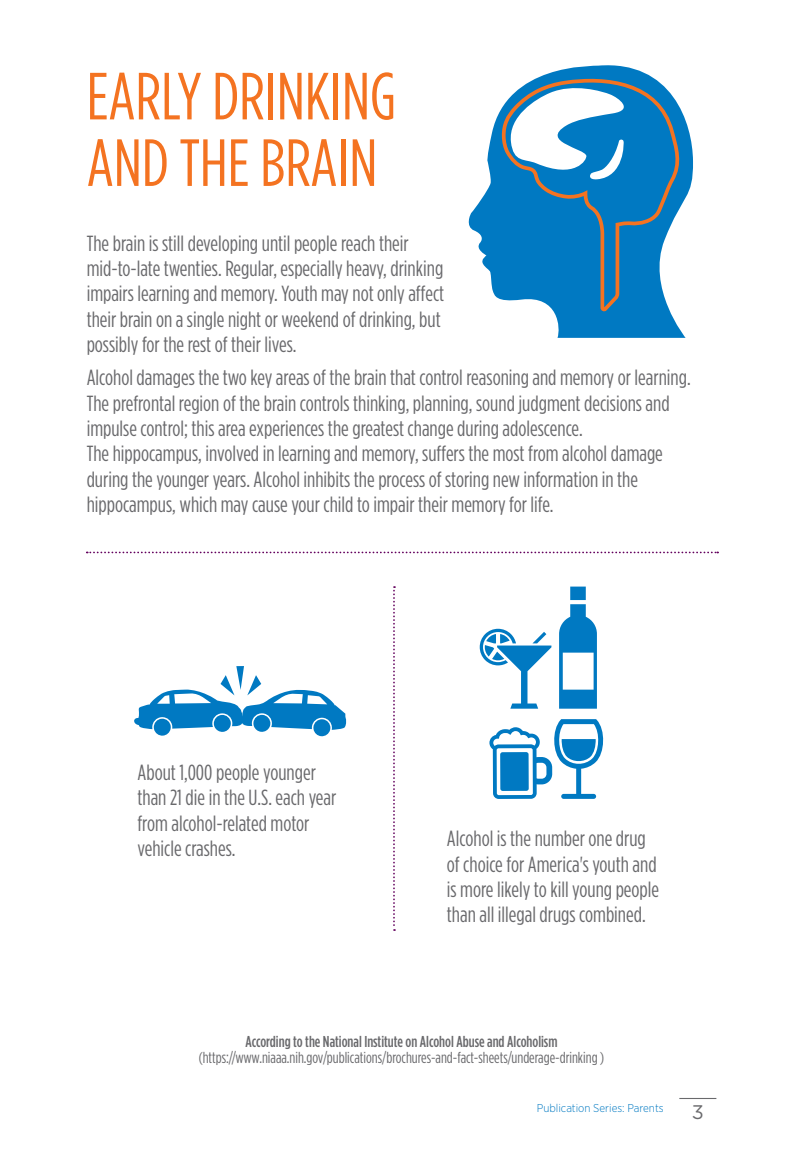
<style>
.page{position:relative;width:788px;height:1166px;background:#fff}
.page>*{position:absolute;margin:0;border:0;box-sizing:border-box;transform-origin:0 0}
.t1{font:66.5px/66.5px "Gotham Condensed";color:#f47321}
.t2{font:21.88px/25.4px "Gotham Condensed";color:#69696c}
.t3{font:19.6px "Gotham";color:#69696c}
.t4{font:15.75px "Gotham Condensed";color:#69696c}
.t5{font:500 15.75px "Gotham Condensed";color:#69696c}
.t6{font:300 11.38px "Gotham Narrow";color:#0079c2}
</style>
<div class="page">
<hr style="left:679px;top:1097px;width:37px;height:2px;background:#69696c">
<svg style="left:468px;top:65px;width:225px;height:235px"></svg>
<svg style="left:502px;top:76px;width:184px;height:262px"></svg>
<svg style="left:508px;top:83px;width:126px;height:97px"></svg>
<svg style="left:134px;top:666px;width:213px;height:70px"></svg>
<svg style="left:559px;top:586px;width:38px;height:122px"></svg>
<svg style="left:479px;top:629px;width:72px;height:79px"></svg>
<svg style="left:489px;top:719px;width:114px;height:80px"></svg>
<div style="left:500px;top:752px;width:28px;height:39px;background:#0079c2;border-radius:2px"></div>
<svg style="left:393px;top:586px;width:2px;height:345px"></svg>
<svg style="left:87px;top:551px;width:631px;height:2px"></svg>
<h1 class="t1" style="left:87px;top:62px;width:311px">EARLY DRINKING<br>AND THE BRAIN</h1>
<p class="t2" style="left:87px;top:230px;width:359px">The brain is still developing until people reach their mid-to-late twenties. Regular, especially heavy, drinking impairs learning and memory. Youth may not only affect their brain on a single night or weekend of drinking, but possibly for the rest of their lives.</p>
<p class="t2" style="left:87px;top:364px;width:605px">Alcohol damages the two key areas of the brain that control reasoning and memory or learning.<br>The prefrontal region of the brain controls thinking, planning, sound judgment decisions and impulse control; this area experiences the greatest change during adolescence.<br>The hippocampus, involved in learning and memory, suffers the most from alcohol damage during the younger years. Alcohol inhibits the process of storing new information in the hippocampus, which may cause your child to impair their memory for life.</p>
<p class="t2" style="left:137px;top:759px;width:200px">About 1,000 people younger than 21 die in the U.S. each year from alcohol-related motor vehicle crashes.</p>
<p class="t2" style="left:447px;top:825px;width:214px">Alcohol is the number one drug of choice for America's youth and is more likely to kill young people than all illegal drugs combined.</p>
<p class="t5" style="left:245px;top:1032px;width:313px">According to the National Institute on Alcohol Abuse and Alcoholism</p>
<p class="t4" style="left:199px;top:1048px;width:407px">(https://www.niaaa.nih.gov/publications/brochures-and-fact-sheets/underage-drinking )</p>
<p class="t6" style="left:537px;top:1101px;width:128px">Publication Series: Parents</p>
<p class="t3" style="left:691px;top:1100px;width:14px">3</p>
</div>
